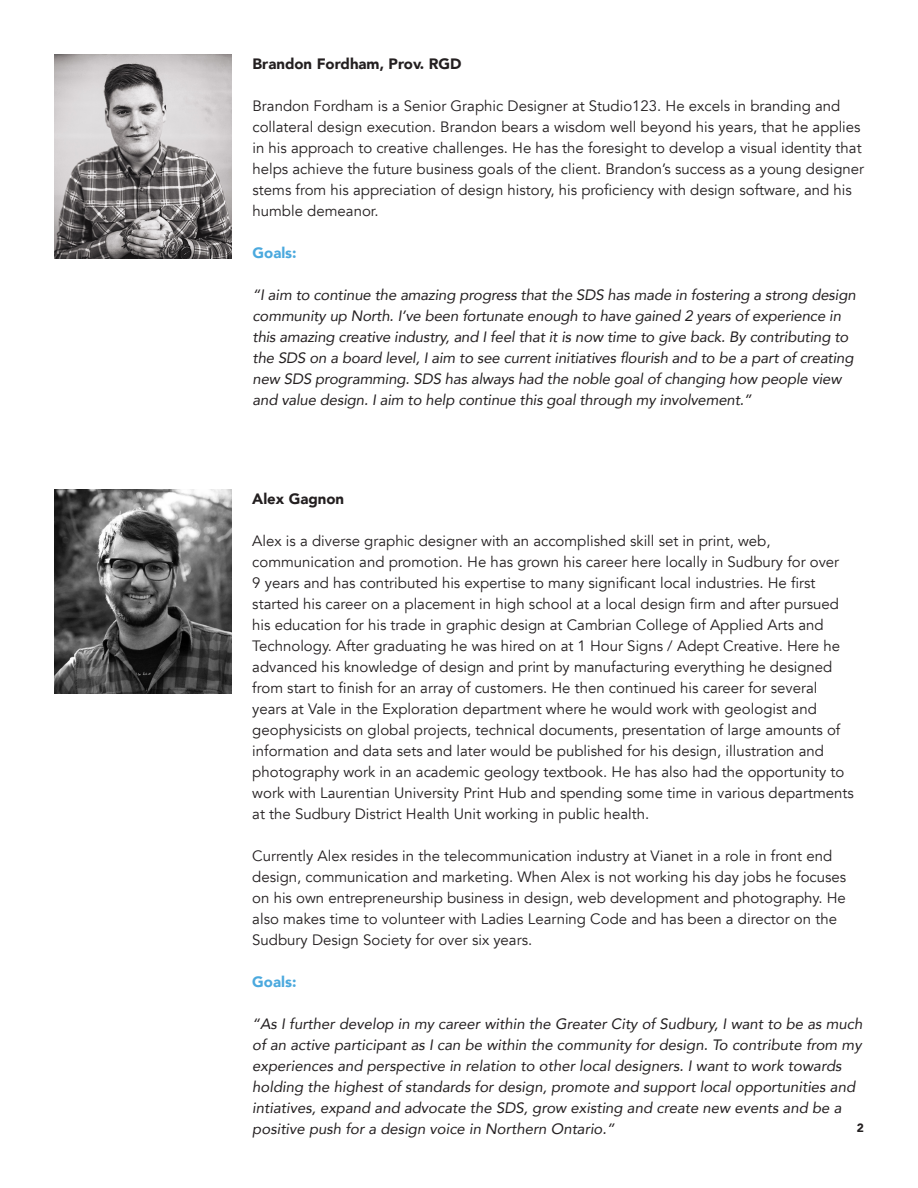
<style>
.page{position:relative;width:918px;height:1188px;background:#fff}
.page>*{position:absolute;margin:0;border:0;box-sizing:border-box;transform-origin:0 0}
.t1{font:15px/21px "Avenir";color:#231f20}
.t2{font:italic 15px/21px "Avenir";letter-spacing:-.01em;color:#231f20}
.t3{font:900 15px "Avenir";color:#231f20}
.t4{font:900 15px "Avenir";color:#4ba9de}
.t5{font:900 12px "Avenir";color:#231f20}
</style>
<div class="page">
<img style="left:54px;top:54px;width:177px;height:205px">
<img style="left:54px;top:489px;width:178px;height:205px">
<p class="t3" style="left:253px;top:51px;width:211px">Brandon Fordham, Prov. RGD</p>
<p class="t1" style="left:253px;top:96px;width:613px">Brandon Fordham is a Senior Graphic Designer at Studio123. He excels in branding and collateral design execution. Brandon bears a wisdom well beyond his years, that he applies in his approach to creative challenges. He has the foresight to develop a visual identity that helps achieve the future business goals of the client. Brandon’s success as a young designer stems from his appreciation of design history, his proficiency with design software, and his humble demeanor.</p>
<p class="t4" style="left:253px;top:240px;width:46px">Goals:</p>
<p class="t2" style="left:253px;top:284px;width:605px">“I aim to continue the amazing progress that the SDS has made in fostering a strong design community up North. I’ve been fortunate enough to have gained 2 years of experience in this amazing creative industry, and I feel that it is now time to give back. By contributing to the SDS on a board level, I aim to see current initiatives flourish and to be a part of creating new SDS programming. SDS has always had the noble goal of changing how people view and value design. I aim to help continue this goal through my involvement.”</p>
<p class="t3" style="left:252px;top:486px;width:93px">Alex Gagnon</p>
<p class="t1" style="left:252px;top:531px;width:603px">Alex is a diverse graphic designer with an accomplished skill set in print, web, communication and promotion. He has grown his career here locally in Sudbury for over<br>9 years and has contributed his expertise to many significant local industries. He first started his career on a placement in high school at a local design firm and after pursued his education for his trade in graphic design at Cambrian College of Applied Arts and Technology. After graduating he was hired on at 1 Hour Signs / Adept Creative. Here he advanced his knowledge of design and print by manufacturing everything he designed from start to finish for an array of customers. He then continued his career for several years at Vale in the Exploration department where he would work with geologist and geophysicists on global projects, technical documents, presentation of large amounts of information and data sets and later would be published for his design, illustration and photography work in an academic geology textbook. He has also had the opportunity to work with Laurentian University Print Hub and spending some time in various departments at the Sudbury District Health Unit working in public health.</p>
<p class="t1" style="left:252px;top:846px;width:595px">Currently Alex resides in the telecommunication industry at Vianet in a role in front end design, communication and marketing. When Alex is not working his day jobs he focuses on his own entrepreneurship business in design, web development and photography. He also makes time to volunteer with Ladies Learning Code and has been a director on the Sudbury Design Society for over six years.</p>
<p class="t4" style="left:252px;top:969px;width:46px">Goals:</p>
<p class="t2" style="left:252px;top:1013px;width:612px">“As I further develop in my career within the Greater City of Sudbury, I want to be as much of an active participant as I can be within the community for design. To contribute from my experiences and perspective in relation to other local designers. I want to work towards holding the highest of standards for design, promote and support local opportunities and intiatives, expand and advocate the SDS, grow existing and create new events and be a positive push for a design voice in Northern Ontario.”</p>
<p class="t5" style="left:857px;top:1117px;width:9px">2</p>
</div>
